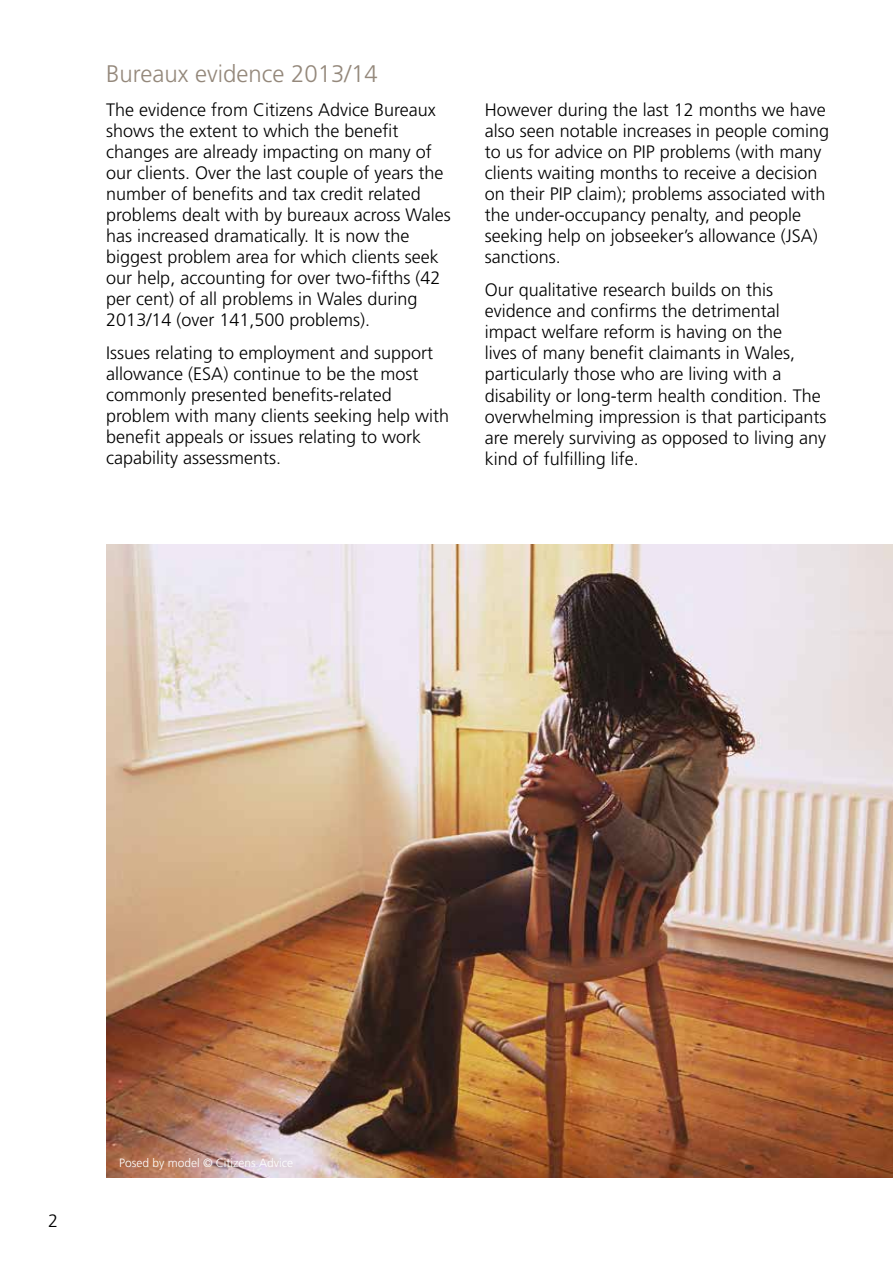
<style>
.page{position:relative;width:893px;height:1263px;background:#fff}
.page>*{position:absolute;margin:0;border:0;box-sizing:border-box;transform-origin:0 0}
.t1{font:300 24px "Frutiger LT Std";color:#94887b}
.t2{font:300 18px/21px "Frutiger LT Std";color:#000}
.t3{font:300 12px "Frutiger LT Std";color:#fff}
</style>
<div class="page">
<img style="left:106px;top:544px;width:787px;height:634px">
<h1 class="t1" style="left:106px;top:60px;width:273px">Bureaux evidence 2013/14</h1>
<p class="t2" style="left:106px;top:99px;width:346px">The evidence from Citizens Advice Bureaux shows the extent to which the benefit changes are already impacting on many of our clients. Over the last couple of years the number of benefits and tax credit related problems dealt with by bureaux across Wales has increased dramatically. It is now the biggest problem area for which clients seek our help, accounting for over two-fifths (42 per cent) of all problems in Wales during 2013/14 (over 141,500 problems).</p>
<p class="t2" style="left:106px;top:343px;width:344px">Issues relating to employment and support allowance (ESA) continue to be the most commonly presented benefits-related problem with many clients seeking help with benefit appeals or issues relating to work capability assessments.</p>
<p class="t2" style="left:485px;top:99px;width:346px">However during the last 12 months we have also seen notable increases in people coming to us for advice on PIP problems (with many clients waiting months to receive a decision on their PIP claim); problems associated with the under-occupancy penalty, and people seeking help on jobseeker’s allowance (JSA) sanctions.</p>
<p class="t2" style="left:485px;top:280px;width:343px">Our qualitative research builds on this evidence and confirms the detrimental impact welfare reform is having on the<br>lives of many benefit claimants in Wales, particularly those who are living with a disability or long-term health condition. The overwhelming impression is that participants are merely surviving as opposed to living any kind of fulfilling life.</p>
<p class="t2" style="left:48px;top:1211px;width:12px">2</p>
<p class="t3" style="left:119px;top:1156px;width:176px">Posed by model © Citizens Advice</p>
</div>
